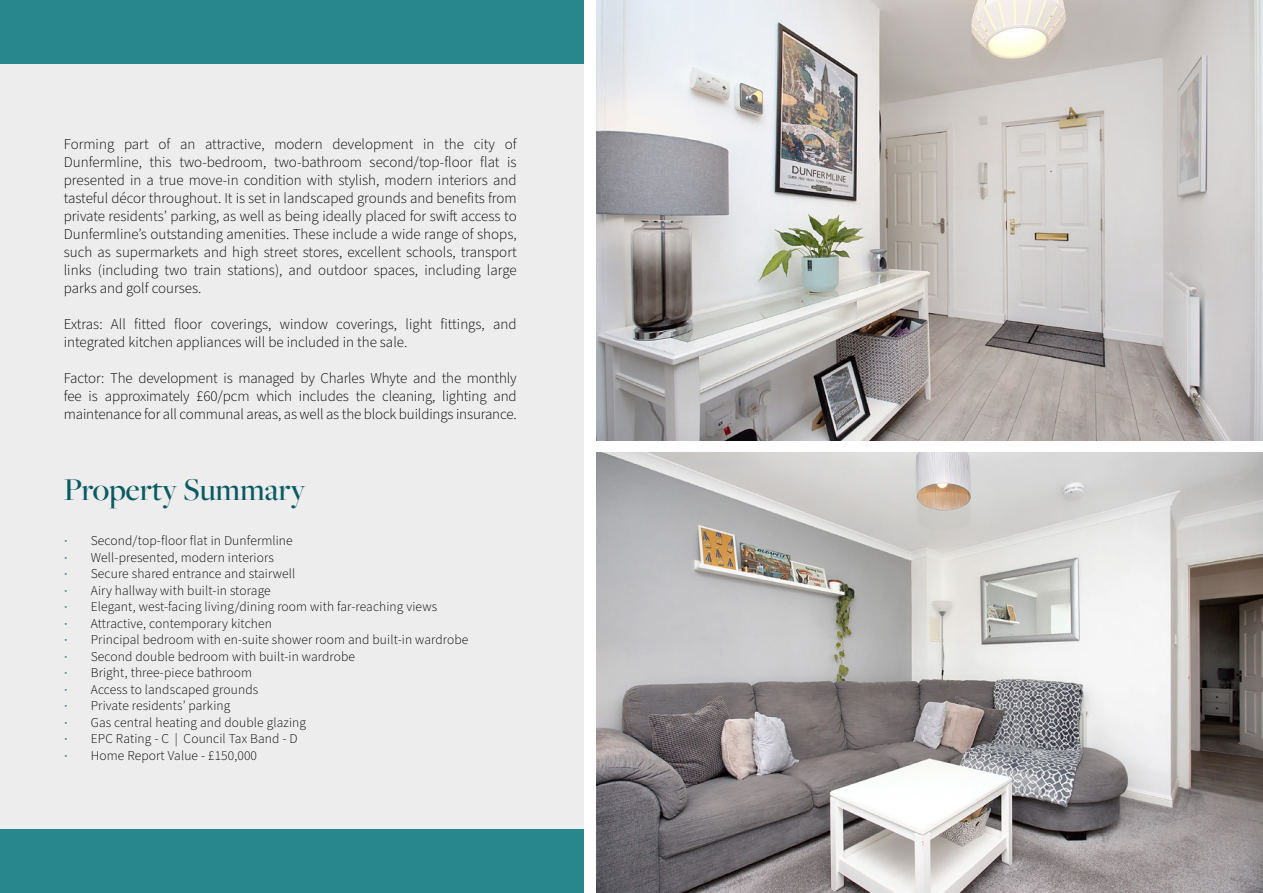
<style>
.page{position:relative;width:1263px;height:893px;background:#fff}
.page>*{position:absolute;margin:0;border:0;box-sizing:border-box;transform-origin:0 0}
.t1{font:500 33px "Freight Big Pro";color:#095b63}
.t2{font:300 15px/18px "Source Sans Pro";color:#000;text-align:justify}
.t3{font:300 13.5px "Source Sans Pro";letter-spacing:.01em;color:#000}
.s1{font-family:"Montserrat";font-size:15px;color:#28868d}
</style>
<div class="page">
<div style="left:0;top:0;width:584px;height:893px;background:#ededed"></div>
<div style="left:0;top:0;width:584px;height:64px;background:#28868d"></div>
<div style="left:0;top:829px;width:584px;height:64px;background:#28868d"></div>
<img style="left:596px;top:0;width:667px;height:440px">
<img style="left:596px;top:453px;width:667px;height:440px">
<p class="t2" style="left:64px;top:136px;width:454px">Forming part of an attractive, modern development in the city of Dunfermline, this two-bedroom, two-bathroom second/top-floor flat is presented in a true move-in condition with stylish, modern interiors and tasteful décor throughout. It is set in landscaped grounds and benefits from private residents’ parking, as well as being ideally placed for swift access to Dunfermline’s outstanding amenities. These include a wide range of shops, such as supermarkets and high street stores, excellent schools, transport links (including two train stations), and outdoor spaces, including large parks and golf courses.</p>
<p class="t2" style="left:64px;top:316px;width:454px">Extras: All fitted floor coverings, window coverings, light fittings, and integrated kitchen appliances will be included in the sale.</p>
<p class="t2" style="left:64px;top:370px;width:454px">Factor: The development is managed by Charles Whyte and the monthly fee is approximately £60/pcm which includes the cleaning, lighting and maintenance for all communal areas, as well as the block buildings insurance.</p>
<p class="t1" style="left:64px;top:468px;width:243px">Property Summary</p>
<p class="t3" style="left:64px;top:532px;width:230px"><span class="s1">•</span> Second/top-floor flat in Dunfermline</p>
<p class="t3" style="left:64px;top:548px;width:212px"><span class="s1">•</span> Well-presented, modern interiors</p>
<p class="t3" style="left:64px;top:565px;width:233px"><span class="s1">•</span> Secure shared entrance and stairwell</p>
<p class="t3" style="left:64px;top:581px;width:208px"><span class="s1">•</span> Airy hallway with built-in storage</p>
<p class="t3" style="left:64px;top:598px;width:375px"><span class="s1">•</span> Elegant, west-facing living/dining room with far-reaching views</p>
<p class="t3" style="left:64px;top:614px;width:210px"><span class="s1">•</span> Attractive, contemporary kitchen</p>
<p class="t3" style="left:64px;top:631px;width:406px"><span class="s1">•</span> Principal bedroom with en-suite shower room and built-in wardrobe</p>
<p class="t3" style="left:64px;top:647px;width:293px"><span class="s1">•</span> Second double bedroom with built-in wardrobe</p>
<p class="t3" style="left:64px;top:664px;width:190px"><span class="s1">•</span> Bright, three-piece bathroom</p>
<p class="t3" style="left:64px;top:680px;width:196px"><span class="s1">•</span> Access to landscaped grounds</p>
<p class="t3" style="left:64px;top:697px;width:168px"><span class="s1">•</span> Private residents’ parking</p>
<p class="t3" style="left:64px;top:713px;width:244px"><span class="s1">•</span> Gas central heating and double glazing</p>
<p class="t3" style="left:64px;top:730px;width:235px"><span class="s1">•</span> EPC Rating - C | Council Tax Band - D</p>
<p class="t3" style="left:64px;top:746px;width:195px"><span class="s1">•</span> Home Report Value - £150,000</p>
</div>
